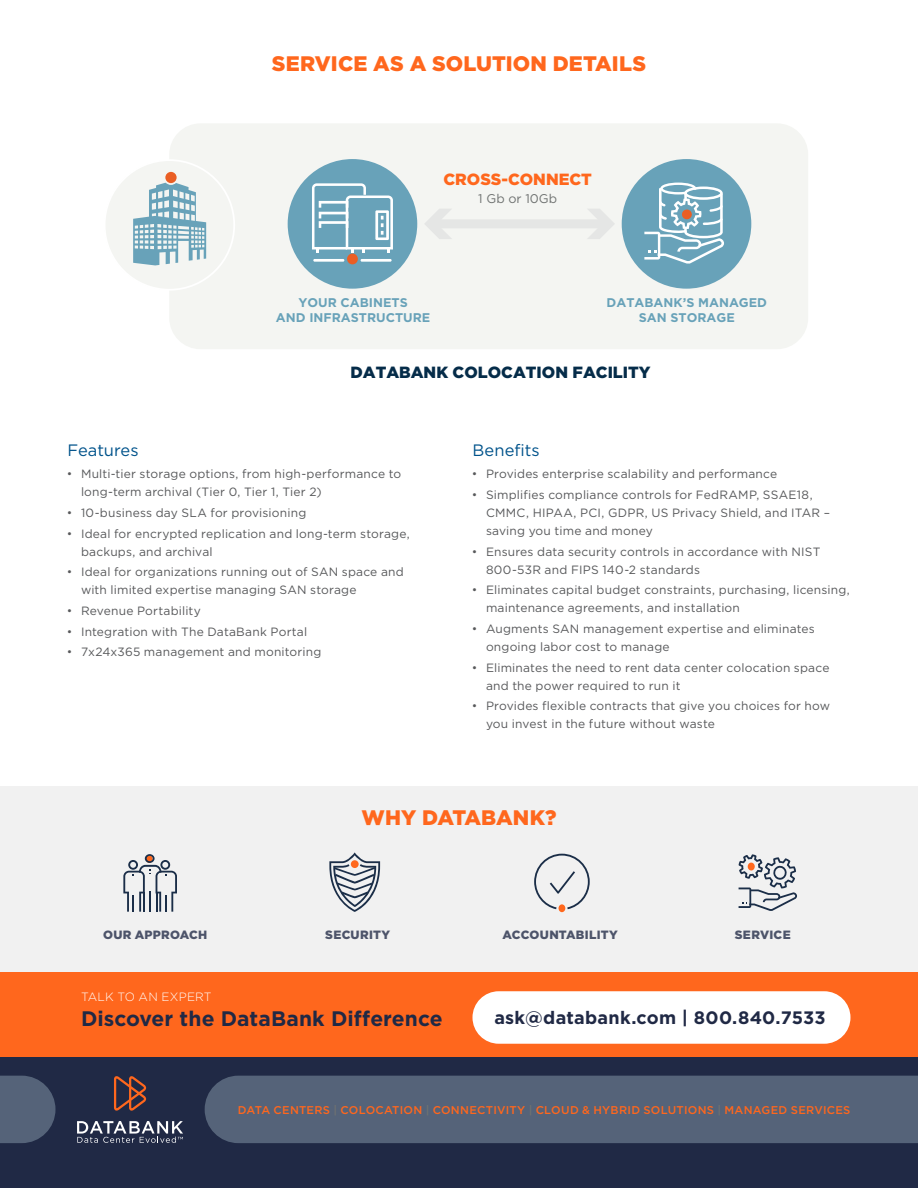
<style>
.page{position:relative;width:918px;height:1188px;background:#fff}
.page>*{position:absolute;margin:0;border:0;box-sizing:border-box;transform-origin:0 0}
.t1{font:900 21px "Gotham";letter-spacing:.005em;color:#ff671d}
.t2{font:700 21px "Gotham";letter-spacing:.005em;color:#202945}
.t3{font:700 18px "Gotham";letter-spacing:.015em;color:#202945}
.t4{font:16.5px "Gotham";color:#00538b}
.t5{font:900 16.2px "Gotham";color:#052c49}
.t6{font:900 16.2px "Gotham";color:#ff671d}
.t7{font:700 12.6px/14.4px "Gotham";color:#68a2b9;text-align:center}
.t8{font:12.6px "Gotham";color:#6f7271}
.t9{font:12px/18px "Gotham";letter-spacing:.015em;color:#58595b}
.t10{font:900 12px "Gotham";letter-spacing:.02em;color:#4d546a}
.t11{font:300 12px "Gotham";letter-spacing:.015em;color:#fff}
.t12{font:500 11.25px "Gotham";letter-spacing:.02em;color:#ff671d}
.s1{font-family:"Arial"}
.s2{color:#6f7271}
</style>
<div class="page">
<div style="left:0;top:786px;width:918px;height:186px;background:#f1f1f1"></div>
<svg style="left:329px;top:852px;width:51px;height:60px"></svg>
<div style="left:351px;top:860px;width:8px;height:8px;background:#ff681d;border-radius:50%"></div>
<div style="left:559px;top:904px;width:6px;height:8px;background:#ff681d;border-radius:50%"></div>
<svg style="left:534px;top:854px;width:56px;height:55px"></svg>
<svg style="left:739px;top:854px;width:58px;height:57px"></svg>
<svg style="left:123px;top:854px;width:54px;height:58px"></svg>
<hr style="left:143px;top:892px;width:2px;height:20px;background:#1b2e48">
<hr style="left:156px;top:892px;width:2px;height:20px;background:#1b2e48">
<div style="left:169px;top:123px;width:639px;height:226px;background:#f4f5f2;border-radius:31px"></div>
<div style="left:105px;top:160px;width:129px;height:130px;background:#f4f5f2;border-radius:50%"></div>
<svg style="left:133px;top:170px;width:73px;height:95px"></svg>
<div style="left:622px;top:159px;width:129px;height:130px;background:#68a2b9;border-radius:50%"></div>
<svg style="left:644px;top:183px;width:80px;height:81px"></svg>
<div style="left:288px;top:159px;width:129px;height:130px;background:#68a2b9;border-radius:50%"></div>
<hr style="left:313px;top:259px;width:31px;height:3px;background:#fff">
<hr style="left:361px;top:259px;width:31px;height:3px;background:#fff">
<svg style="left:312px;top:183px;width:81px;height:69px"></svg>
<div style="left:347px;top:254px;width:11px;height:10px;background:#ea5e24;border-radius:50%"></div>
<div style="left:434px;top:219px;width:171px;height:9px;background:#e5e6e5"></div>
<svg style="left:425px;top:209px;width:27px;height:30px"></svg>
<svg style="left:588px;top:209px;width:26px;height:30px"></svg>
<div style="left:0;top:1057px;width:918px;height:131px;background:#202945"></div>
<svg style="left:114px;top:1076px;width:32px;height:35px"></svg>
<svg style="left:77px;top:1121px;width:106px;height:22px"></svg>
<div style="left:205px;top:1076px;width:713px;height:67px;background:#556379"></div>
<svg style="left:0;top:1076px;width:56px;height:67px;background:#4d5b71"></svg>
<div style="left:0;top:972px;width:918px;height:85px;background:#ff671d"></div>
<div style="left:472px;top:991px;width:378px;height:53px;background:#fff;border-radius:26px"></div>
<h1 class="t1" style="left:272px;top:49px;width:376px">SERVICE AS A SOLUTION DETAILS</h1>
<h3 class="t6" style="left:443px;top:168px;width:150px">CROSS-CONNECT</h3>
<p class="t8" style="left:478px;top:191px;width:80px">1 Gb or 10Gb</p>
<p class="t7" style="left:276px;top:296px;width:156px">YOUR CABINETS<br>AND INFRASTRUCTURE</p>
<p class="t7" style="left:607px;top:296px;width:162px">DATABANK’S MANAGED<br>SAN STORAGE</p>
<h3 class="t5" style="left:350px;top:361px;width:302px">DATABANK COLOCATION FACILITY</h3>
<h3 class="t4" style="left:68px;top:440px;width:73px">Features</h3>
<p class="t9" style="left:81px;top:465px;width:322px;text-indent:-14px"><span class="s1">•</span> Multi-tier storage options, from high-performance to long-term archival (Tier 0, Tier 1, Tier 2)</p>
<p class="t9" style="left:68px;top:503px;width:240px"><span class="s1">•</span> 10-business day SLA for provisioning</p>
<p class="t9" style="left:81px;top:524px;width:330px;text-indent:-14px"><span class="s1">•</span> Ideal for encrypted replication and long-term storage, backups, and archival</p>
<p class="t9" style="left:81px;top:563px;width:324px;text-indent:-14px"><span class="s1">•</span> Ideal for organizations running out of SAN space and with limited expertise managing SAN storage</p>
<p class="t9" style="left:68px;top:601px;width:135px"><span class="s1">•</span> Revenue Portability</p>
<p class="t9" style="left:68px;top:622px;width:241px"><span class="s1">•</span> Integration with The DataBank Portal</p>
<p class="t9" style="left:68px;top:643px;width:255px"><span class="s1">•</span> 7x24x365 management and monitoring</p>
<h3 class="t4" style="left:472px;top:440px;width:69px">Benefits</h3>
<p class="t9" style="left:472px;top:465px;width:306px"><span class="s1">•</span> Provides enterprise scalability and performance</p>
<p class="t9" style="left:486px;top:485px;width:346px;text-indent:-14px"><span class="s1">•</span> Simplifies compliance controls for FedRAMP, SSAE18,<br>CMMC, HIPAA, PCI, GDPR, US Privacy Shield, and ITAR – saving you time and money</p>
<p class="t9" style="left:486px;top:542px;width:336px;text-indent:-14px"><span class="s1">•</span> Ensures data security controls in accordance with NIST<br>800-53R and FIPS 140-2 standards</p>
<p class="t9" style="left:486px;top:581px;width:365px;text-indent:-14px"><span class="s1">•</span> Eliminates capital budget constraints, purchasing, licensing, maintenance agreements, and installation</p>
<p class="t9" style="left:486px;top:619px;width:330px;text-indent:-14px"><span class="s1">•</span> Augments SAN management expertise and eliminates ongoing labor cost to manage</p>
<p class="t9" style="left:486px;top:658px;width:345px;text-indent:-14px"><span class="s1">•</span> Eliminates the need to rent data center colocation space and the power required to run it</p>
<p class="t9" style="left:486px;top:697px;width:346px;text-indent:-14px"><span class="s1">•</span> Provides flexible contracts that give you choices for how you invest in the future without waste</p>
<h1 class="t1" style="left:362px;top:803px;width:196px">WHY DATABANK?</h1>
<p class="t10" style="left:103px;top:926px;width:106px">OUR APPROACH</p>
<p class="t10" style="left:325px;top:926px;width:67px">SECURITY</p>
<p class="t10" style="left:503px;top:926px;width:117px">ACCOUNTABILITY</p>
<p class="t10" style="left:735px;top:926px;width:57px">SERVICE</p>
<p class="t11" style="left:81px;top:989px;width:132px">TALK TO AN EXPERT</p>
<h1 class="t2" style="left:81px;top:1004px;width:363px">Discover the DataBank Difference</h1>
<h2 class="t3" style="left:494px;top:1006px;width:333px">ask@databank.com | 800.840.7533</h2>
<p class="t12" style="left:238px;top:1103px;width:614px">DATA CENTERS <span class="s2">|</span> COLOCATION <span class="s2">|</span> CONNECTIVITY <span class="s2">|</span> CLOUD &amp; HYBRID SOLUTIONS <span class="s2">|</span> MANAGED SERVICES</p>
</div>
